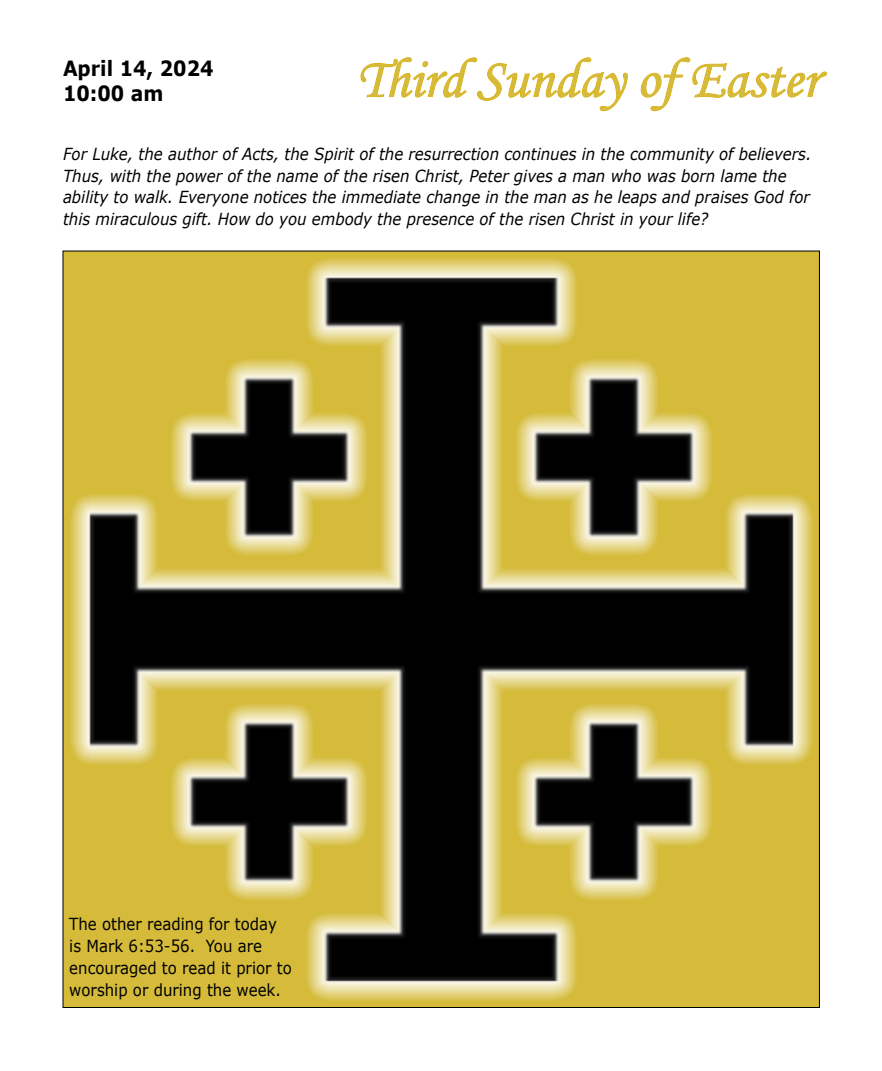
<style>
.page{position:relative;width:882px;height:1071px;background:#fff}
.page>*{position:absolute;margin:0;border:0;box-sizing:border-box;transform-origin:0 0}
.t1{font:56px "Monotype Corsiva";color:#d5bb39}
.t2{font:700 21px/25.2px "Verdana";color:#000;scale:.9 1}
.t3{font:italic 16.62px/21.9px "Verdana";color:#000;scale:.9 1}
.t4{font:16.62px/21.9px "Verdana";color:#000;scale:.9 1}
</style>
<div class="page">
<img style="left:65px;top:253px;width:753px;height:753px">
<svg style="left:360px;top:57px;width:268px;height:55px"></svg>
<svg style="left:640px;top:57px;width:187px;height:55px"></svg>
<p class="t2" style="left:63px;top:55px;width:169px">April 14, 2024<br>10:00 am</p>
<h1 class="t1" style="left:357px;top:45px;width:464px">Third Sunday of Easter</h1>
<p class="t3" style="left:63px;top:143px;width:833px">For Luke, the author of Acts, the Spirit of the resurrection continues in the community of believers.<br>Thus, with the power of the name of the risen Christ, Peter gives a man who was born lame the ability to walk. Everyone notices the immediate change in the man as he leaps and praises God for this miraculous gift. How do you embody the presence of the risen Christ in your life?</p>
<p class="t4" style="left:69px;top:913px;width:249px">The other reading for today is Mark 6:53-56. You are encouraged to read it prior to worship or during the week.</p>
</div>
